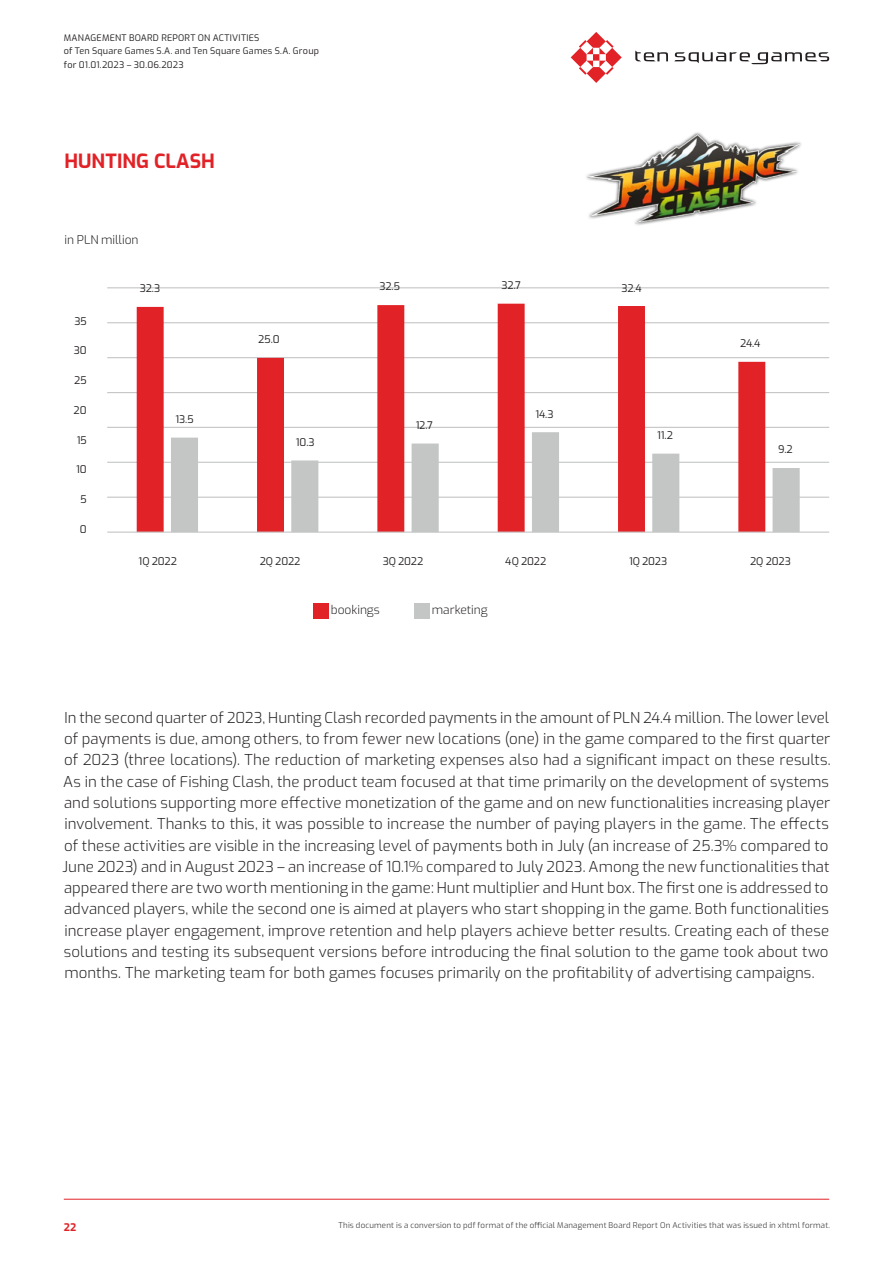
<style>
.page{position:relative;width:893px;height:1263px;background:#fff}
.page>*{position:absolute;margin:0;border:0;box-sizing:border-box;transform-origin:0 0}
.TYTUL_4{font:700 19.5px "Exo";letter-spacing:.005em;color:#e12227}
.t1{font:300 15px/21.3px "Exo";letter-spacing:.005em;color:#231f20}
.dopisek_pod_tabelą{font:300 12px "Exo";letter-spacing:-.005em;color:#231f20}
.RYS_opis{font:10.5px "Exo";letter-spacing:-.015em;color:#231f20}
.t2{font:700 10.5px "Exo";color:#e12227}
.t3{font:9px/13.5px "Exo";letter-spacing:.025em;color:#231f20}
.t4{font:300 7.8px "Exo";letter-spacing:.025em;color:#231f20}
</style>
<div class="page">
<img style="left:586px;top:132px;width:215px;height:93px">
<hr style="left:107px;top:497px;width:722px;height:1px;background:#c4c5c5">
<hr style="left:107px;top:462px;width:722px;height:1px;background:#c4c5c5">
<hr style="left:107px;top:427px;width:722px;height:1px;background:#c4c5c5">
<hr style="left:107px;top:392px;width:722px;height:1px;background:#c4c5c5">
<hr style="left:107px;top:357px;width:722px;height:1px;background:#c4c5c5">
<hr style="left:107px;top:322px;width:722px;height:1px;background:#c4c5c5">
<hr style="left:107px;top:287px;width:722px;height:1px;background:#c4c5c5">
<svg style="left:137px;top:304px;width:628px;height:227px"></svg>
<svg style="left:171px;top:432px;width:629px;height:99px"></svg>
<hr style="left:107px;top:531px;width:722px;height:2px;background:#c4c5c5">
<div style="left:313px;top:603px;width:15px;height:15px;background:#e12227"></div>
<div style="left:414px;top:603px;width:15px;height:15px;background:#c4c5c5"></div>
<hr style="left:64px;top:1199px;width:765px;height:1px;background:#e12227">
<svg style="left:635px;top:51px;width:194px;height:13px"></svg>
<svg style="left:571px;top:32px;width:51px;height:51px"></svg>
<p class="t3" style="left:64px;top:30px;width:257px">MANAGEMENT BOARD REPORT ON ACTIVITIES<br>of Ten Square Games S.A. and Ten Square Games S.A. Group for 01.01.2023 – 30.06.2023</p>
<p class="TYTUL_4" style="left:64px;top:147px;width:152px">HUNTING CLASH</p>
<p class="dopisek_pod_tabelą" style="left:65px;top:231px;width:75px">in PLN million</p>
<p class="RYS_opis" style="left:74px;top:313px;width:14px">35</p>
<p class="RYS_opis" style="left:74px;top:343px;width:14px">30</p>
<p class="RYS_opis" style="left:74px;top:373px;width:14px">25</p>
<p class="RYS_opis" style="left:74px;top:402px;width:14px">20</p>
<p class="RYS_opis" style="left:77px;top:432px;width:12px">15</p>
<p class="RYS_opis" style="left:76px;top:462px;width:12px">10</p>
<p class="RYS_opis" style="left:80px;top:491px;width:8px">5</p>
<p class="RYS_opis" style="left:80px;top:521px;width:8px">0</p>
<p class="RYS_opis" style="left:140px;top:281px;width:22px">32.3</p>
<p class="RYS_opis" style="left:175px;top:412px;width:20px">13.5</p>
<p class="RYS_opis" style="left:258px;top:332px;width:23px">25.0</p>
<p class="RYS_opis" style="left:296px;top:434px;width:20px">10.3</p>
<p class="RYS_opis" style="left:379px;top:279px;width:22px">32.5</p>
<p class="RYS_opis" style="left:416px;top:417px;width:19px">12.7</p>
<p class="RYS_opis" style="left:501px;top:278px;width:21px">32.7</p>
<p class="RYS_opis" style="left:535px;top:406px;width:20px">14.3</p>
<p class="RYS_opis" style="left:621px;top:281px;width:22px">32.4</p>
<p class="RYS_opis" style="left:657px;top:427px;width:17px">11.2</p>
<p class="RYS_opis" style="left:740px;top:336px;width:22px">24.4</p>
<p class="RYS_opis" style="left:778px;top:442px;width:16px">9.2</p>
<p class="RYS_opis" style="left:139px;top:553px;width:40px">1Q 2022</p>
<p class="RYS_opis" style="left:260px;top:553px;width:42px">2Q 2022</p>
<p class="RYS_opis" style="left:383px;top:553px;width:42px">3Q 2022</p>
<p class="RYS_opis" style="left:505px;top:553px;width:42px">4Q 2022</p>
<p class="RYS_opis" style="left:629px;top:553px;width:40px">1Q 2023</p>
<p class="RYS_opis" style="left:750px;top:553px;width:42px">2Q 2023</p>
<p class="dopisek_pod_tabelą" style="left:331px;top:601px;width:50px">bookings</p>
<p class="dopisek_pod_tabelą" style="left:432px;top:601px;width:57px">marketing</p>
<p class="t1" style="left:63px;top:706px;width:770px">In the second quarter of 2023, Hunting Clash recorded payments in the amount of PLN 24.4 million. The lower level of payments is due, among others, to from fewer new locations (one) in the game compared to the first quarter of 2023 (three locations). The reduction of marketing expenses also had a significant impact on these results.<br>As in the case of Fishing Clash, the product team focused at that time primarily on the development of systems and solutions supporting more effective monetization of the game and on new functionalities increasing player involvement. Thanks to this, it was possible to increase the number of paying players in the game. The effects of these activities are visible in the increasing level of payments both in July (an increase of 25.3% compared to June 2023) and in August 2023 – an increase of 10.1% compared to July 2023. Among the new functionalities that appeared there are two worth mentioning in the game: Hunt multiplier and Hunt box. The first one is addressed to advanced players, while the second one is aimed at players who start shopping in the game. Both functionalities increase player engagement, improve retention and help players achieve better results. Creating each of these solutions and testing its subsequent versions before introducing the final solution to the game took about two months. The marketing team for both games focuses primarily on the profitability of advertising campaigns.</p>
<p class="t2" style="left:64px;top:1219px;width:14px">22</p>
<p class="t4" style="left:339px;top:1220px;width:493px">This document is a conversion to pdf format of the official Management Board Report On Activities that was issued in xhtml format.</p>
</div>
